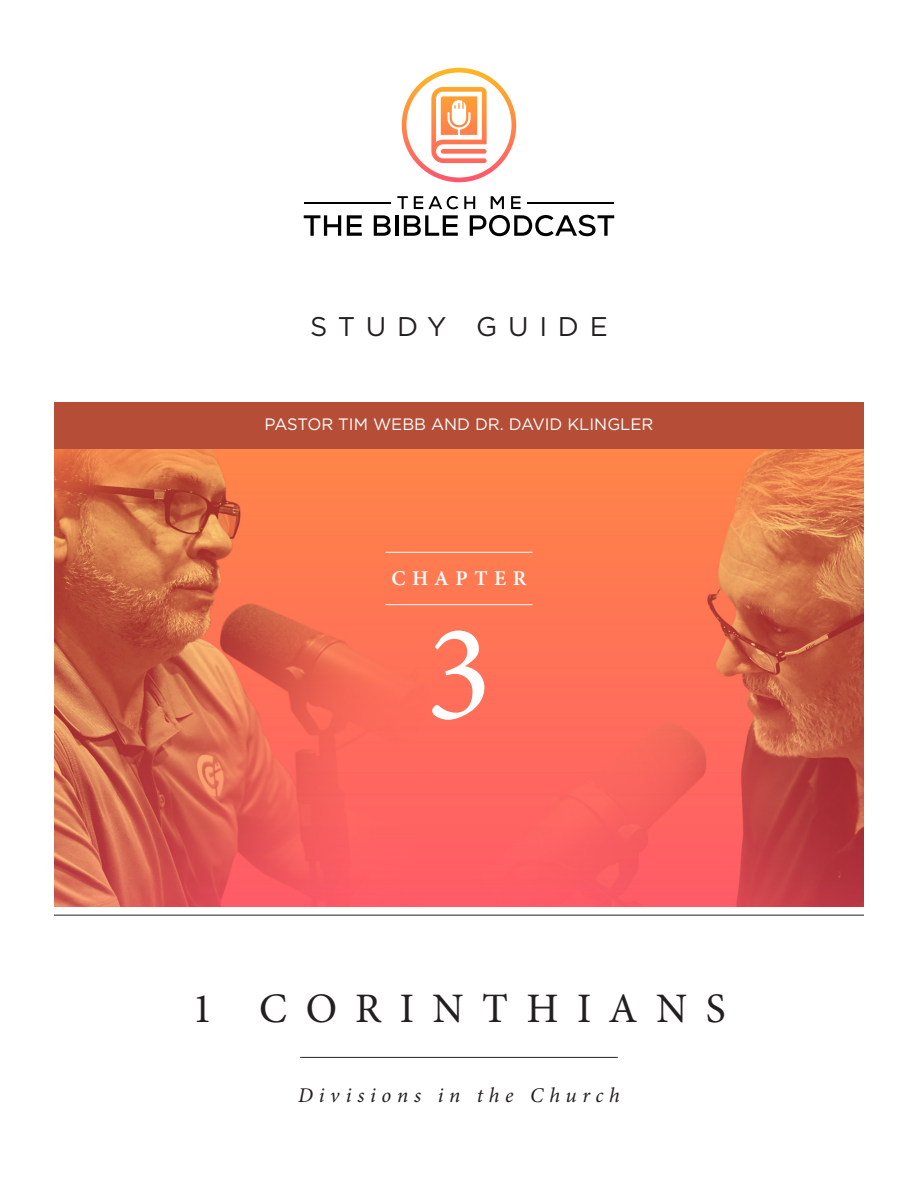
<style>
.page{position:relative;width:918px;height:1188px;background:#fff}
.page>*{position:absolute;margin:0;border:0;box-sizing:border-box;transform-origin:0 0}
.t1{font:138px "Minion Pro";color:#fff}
.t2{font:42px "Minion Pro";letter-spacing:.44em;color:#231f20}
.t3{font:27px "Gotham";letter-spacing:.4em;color:#231f20}
.t4{font:italic 21px "Minion Pro";letter-spacing:.27em;color:#231f20}
.t5{font:600 21px "Minion Pro";letter-spacing:.315em;color:#fff}
.t6{font:16.5px "Gotham";color:#fff}
</style>
<div class="page">
<img style="left:54px;top:449px;width:810px;height:458px">
<div style="left:54px;top:402px;width:810px;height:47px;background:#b64e37"></div>
<hr style="left:54px;top:915px;width:810px;height:1px;background:#231f20">
<hr style="left:300px;top:1057px;width:318px;height:1px;background:#231f20">
<hr style="left:386px;top:552px;width:146px;height:1px;background:#fff">
<hr style="left:386px;top:604px;width:146px;height:1px;background:#fff">
<svg style="left:304px;top:215px;width:37px;height:21px"></svg>
<svg style="left:347px;top:215px;width:15px;height:21px"></svg>
<svg style="left:374px;top:215px;width:17px;height:21px"></svg>
<hr style="left:395px;top:215px;width:3px;height:21px;background:#000">
<svg style="left:404px;top:215px;width:54px;height:21px"></svg>
<svg style="left:470px;top:215px;width:144px;height:21px"></svg>
<svg style="left:397px;top:196px;width:11px;height:13px"></svg>
<svg style="left:414px;top:196px;width:44px;height:13px"></svg>
<svg style="left:464px;top:196px;width:11px;height:13px"></svg>
<svg style="left:491px;top:196px;width:13px;height:13px"></svg>
<svg style="left:511px;top:196px;width:10px;height:13px"></svg>
<hr style="left:304px;top:202px;width:87px;height:1px;background:#000">
<hr style="left:527px;top:202px;width:87px;height:1px;background:#000">
<svg style="left:402px;top:68px;width:114px;height:114px"></svg>
<p class="t3" style="left:310px;top:309px;width:299px">STUDY GUIDE</p>
<p class="t6" style="left:264px;top:414px;width:391px">PASTOR TIM WEBB AND DR. DAVID KLINGLER</p>
<p class="t5" style="left:391px;top:566px;width:137px">CHAPTER</p>
<p class="t1" style="left:426px;top:592px;width:68px">3</p>
<p class="t2" style="left:192px;top:983px;width:535px">1 CORINTHIANS</p>
<p class="t4" style="left:298px;top:1083px;width:323px">Divisions in the Church</p>
</div>
